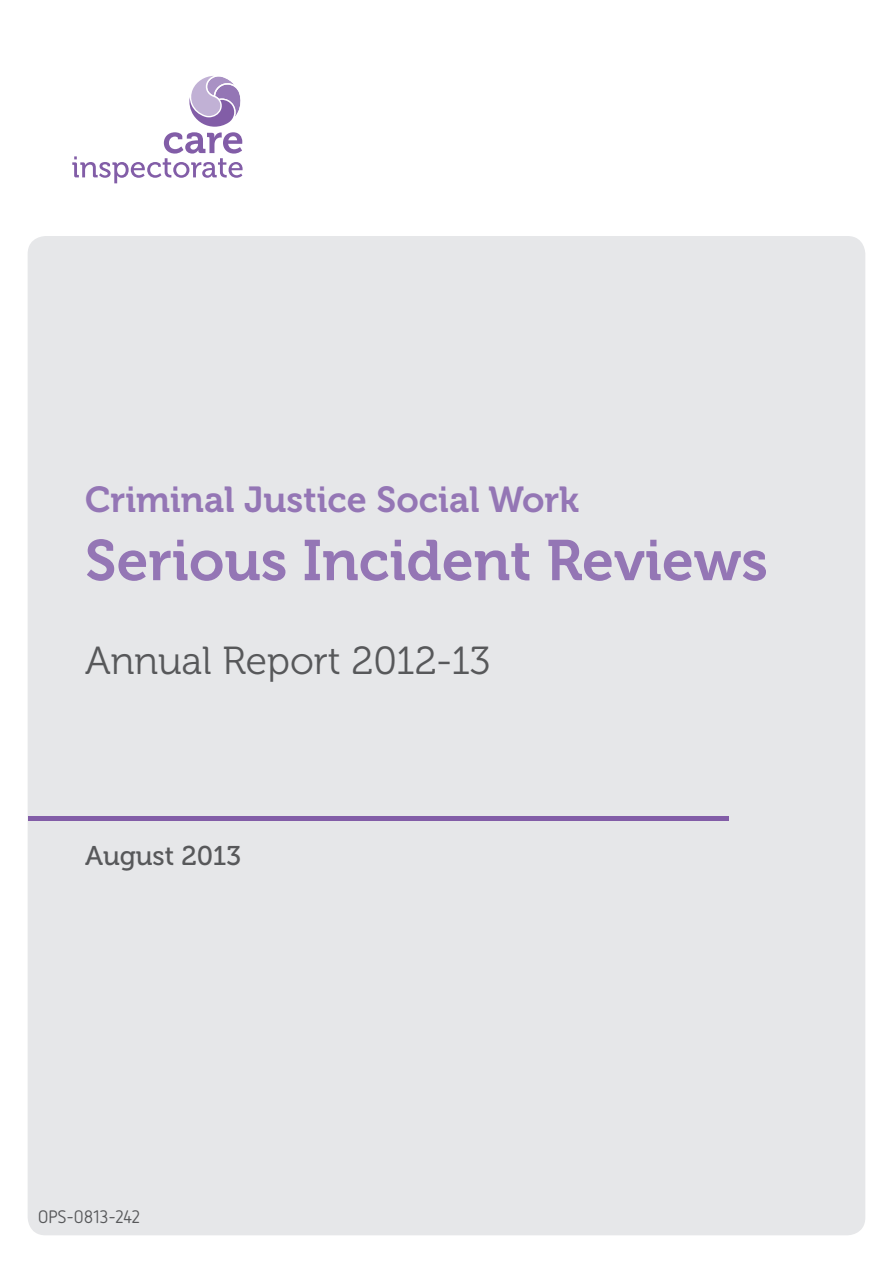
<style>
.page{position:relative;width:893px;height:1263px;background:#fff}
.page>*{position:absolute;margin:0;border:0;box-sizing:border-box;transform-origin:0 0}
.t1{font:57px "Museo 700";color:#9476b5}
.t2{font:39px "Museo 300";color:#57585a}
.t3{font:36px "Museo 700";color:#9476b5}
.t4{font:27px "Museo 500";color:#57585a}
.t5{font:18px "Netto OT";color:#57585a}
</style>
<div class="page">
<div style="left:28px;top:236px;width:837px;height:999px;background:#e6e7e9;border-radius:18px"></div>
<svg style="left:72px;top:76px;width:171px;height:107px"></svg>
<hr style="left:28px;top:817px;width:701px;height:4px;background:#825da7">
<p class="t3" style="left:85px;top:479px;width:495px">Criminal Justice Social Work</p>
<h1 class="t1" style="left:85px;top:529px;width:684px">Serious Incident Reviews</h1>
<p class="t2" style="left:85px;top:639px;width:407px">Annual Report 2012-13</p>
<p class="t4" style="left:85px;top:840px;width:158px">August 2013</p>
<p class="t5" style="left:38px;top:1205px;width:104px">OPS-0813-242</p>
</div>
